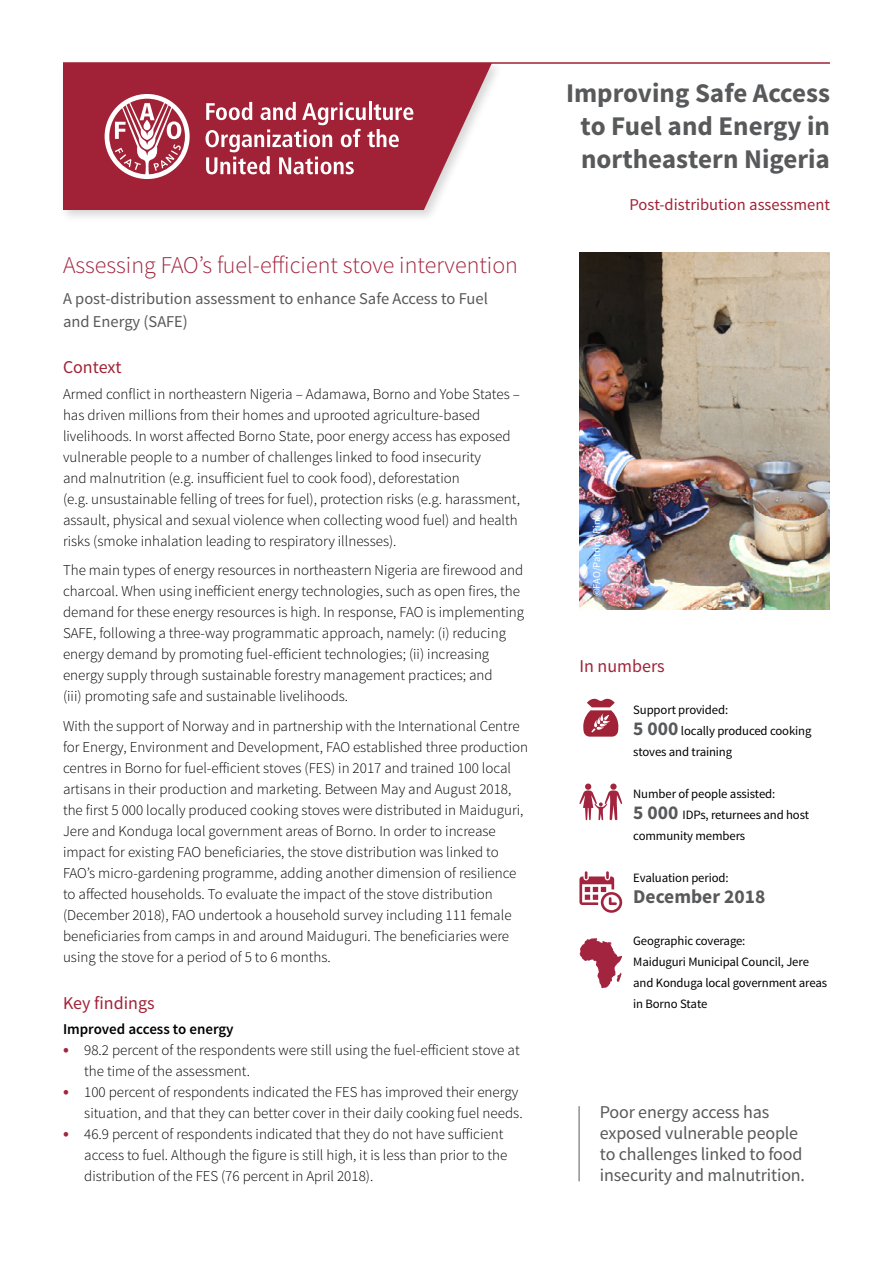
<style>
.page{position:relative;width:893px;height:1263px;background:#fff}
.page>*{position:absolute;margin:0;border:0;box-sizing:border-box;transform-origin:0 0}
.t1{font:700 27px/33px "Source Sans Pro";color:#58595b;text-align:center}
.t2{font:300 24px "Source Sans Pro";color:#a3243f}
.t3{font:700 19.5px "Source Sans Pro";color:#58595b}
.t4{font:18px/21px "Source Sans Pro";letter-spacing:-.01em;color:#58595b}
.t5{font:18px "Source Sans Pro";color:#a12236}
.t6{font:16.5px/22.5px "Source Sans Pro";color:#58595b}
.t7{font:16.5px "Source Sans Pro";color:#a12236}
.t8{font:300 15px/21px "Source Sans Pro";color:#000}
.t9{font:600 15px "Source Sans Pro";color:#000}
.t10{font:12.75px/21px "Source Sans Pro";letter-spacing:-.01em;color:#000}
.t11{font:10.5px "Source Sans Pro";color:#fff}
.s1{font-weight:600;font-size:18px;color:#a3243f}
.s2{font-weight:700;font-size:19.5px;color:#58595b}
</style>
<div class="page">
<img style="left:579px;top:252px;width:251px;height:357px">
<svg style="left:579px;top:938px;width:43px;height:50px"></svg>
<svg style="left:579px;top:783px;width:43px;height:37px"></svg>
<svg style="left:579px;top:871px;width:43px;height:42px"></svg>
<div style="left:59px;top:59px;width:445px;height:164px;background:#000;opacity:.16"></div>
<svg style="left:63px;top:64px;width:429px;height:146px;background:#ab3c4e"></svg>
<svg style="left:105px;top:94px;width:85px;height:85px"></svg>
<svg style="left:206px;top:102px;width:207px;height:72px"></svg>
<hr style="left:63px;top:62px;width:767px;height:2px;background:#a12236">
<hr style="left:579px;top:1106px;width:1px;height:75px;background:#58595b">
<svg style="left:583px;top:698px;width:36px;height:39px"></svg>
<h2 class="t2" style="left:63px;top:250px;width:456px">Assessing FAO’s fuel-efficient stove intervention</h2>
<p class="t6" style="left:63px;top:288px;width:426px">A post-distribution assessment to enhance Safe Access to Fuel and Energy (SAFE)</p>
<p class="t5" style="left:63px;top:356px;width:60px">Context</p>
<p class="t8" style="left:63px;top:383px;width:459px">Armed conflict in northeastern Nigeria – Adamawa, Borno and Yobe States – has driven millions from their homes and uprooted agriculture‑based livelihoods. In worst affected Borno State, poor energy access has exposed vulnerable people to a number of challenges linked to food insecurity<br>and malnutrition (e.g. insufficient fuel to cook food), deforestation<br>(e.g. unsustainable felling of trees for fuel), protection risks (e.g. harassment, assault, physical and sexual violence when collecting wood fuel) and health risks (smoke inhalation leading to respiratory illnesses).</p>
<p class="t8" style="left:63px;top:560px;width:463px">The main types of energy resources in northeastern Nigeria are firewood and charcoal. When using inefficient energy technologies, such as open fires, the demand for these energy resources is high. In response, FAO is implementing SAFE, following a three-way programmatic approach, namely: (i) reducing energy demand by promoting fuel-efficient technologies; (ii) increasing energy supply through sustainable forestry management practices; and<br>(iii) promoting safe and sustainable livelihoods.</p>
<p class="t8" style="left:63px;top:715px;width:467px">With the support of Norway and in partnership with the International Centre for Energy, Environment and Development, FAO established three production centres in Borno for fuel-efficient stoves (FES) in 2017 and trained 100 local artisans in their production and marketing. Between May and August 2018, the first 5 000 locally produced cooking stoves were distributed in Maiduguri, Jere and Konduga local government areas of Borno. In order to increase impact for existing FAO beneficiaries, the stove distribution was linked to FAO’s micro‑gardening programme, adding another dimension of resilience to affected households. To evaluate the impact of the stove distribution (December 2018), FAO undertook a household survey including 111 female beneficiaries from camps in and around Maiduguri. The beneficiaries were using the stove for a period of 5 to 6 months.</p>
<p class="t5" style="left:63px;top:992px;width:93px">Key findings</p>
<p class="t9" style="left:63px;top:1020px;width:172px">Improved access to energy</p>
<p class="t8" style="left:84px;top:1040px;width:437px;text-indent:-21px"><span class="s1">•</span> 98.2 percent of the respondents were still using the fuel-efficient stove at the time of the assessment.</p>
<p class="t8" style="left:63px;top:1082px;width:461px;text-align:right"><span class="s1">•</span> 100 percent of respondents indicated the FES has improved their energy situation, and that they can better cover in their daily cooking fuel needs.</p>
<p class="t8" style="left:84px;top:1124px;width:425px;text-indent:-21px"><span class="s1">•</span> 46.9 percent of respondents indicated that they do not have sufficient access to fuel. Although the figure is still high, it is less than prior to the distribution of the FES (76 percent in April 2018).</p>
<h1 class="t1" style="left:566px;top:78px;width:265px">Improving Safe Access to Fuel and Energy in northeastern Nigeria</h1>
<p class="t7" style="left:629px;top:194px;width:202px">Post-distribution assessment</p>
<p class="t11" style="left:590px;top:596px;width:84px;rotate:-90deg">©FAO/Patrina Pink</p>
<p class="t5" style="left:579px;top:655px;width:87px">In numbers</p>
<p class="t10" style="left:633px;top:699px;width:180px">Support provided:<br><span class="s2">5 000</span> locally produced cooking stoves and training</p>
<p class="t10" style="left:633px;top:783px;width:177px">Number of people assisted:<br><span class="s2">5 000</span> IDPs, returnees and host community members</p>
<p class="t10" style="left:633px;top:867px;width:97px">Evaluation period:</p>
<h3 class="t3" style="left:633px;top:884px;width:134px">December 2018</h3>
<p class="t10" style="left:633px;top:930px;width:195px">Geographic coverage:<br>Maiduguri Municipal Council, Jere and Konduga local government areas in Borno State</p>
<p class="t4" style="left:600px;top:1102px;width:207px">Poor energy access has exposed vulnerable people to challenges linked to food insecurity and malnutrition.</p>
</div>
